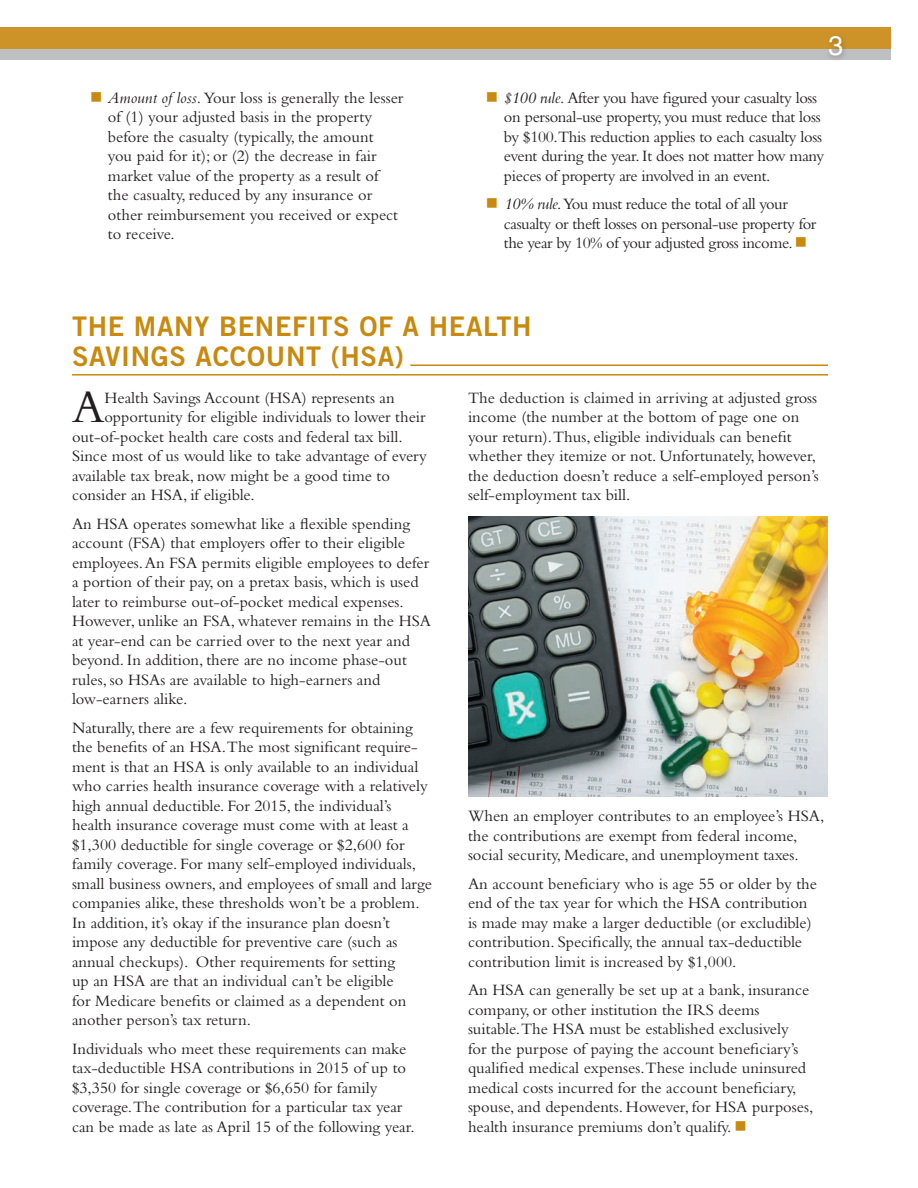
<style>
.page{position:relative;width:918px;height:1188px;background:#fff}
.page>*{position:absolute;margin:0;border:0;box-sizing:border-box;transform-origin:0 0}
.t1{font:47.85px "Bembo Std";color:#231f20}
.t2{font:27px/30px "Trade Gothic LT Std Bd 2";letter-spacing:.025em;color:#c8890e}
.t3{font:27px "Helvetica LT Std";color:#fff}
.t4{font:16.5px/19.5px "Bembo Std";color:#231f20}
.t5{font:16.5px/19.5px "Bembo Std";letter-spacing:-.02em;color:#231f20}
.t6{font:16.5px/19.5px "Bembo Std";letter-spacing:-.025em;color:#231f20}
.s1{color:#c8890e}
.s2{font-style:italic}
</style>
<div class="page">
<div style="left:0;top:44px;width:890px;height:16px;background:#bebfc2"></div>
<div style="left:0;top:27px;width:890px;height:22px;background:#cd9328"></div>
<hr style="left:410px;top:365px;width:418px;height:1px;background:#c8890e">
<hr style="left:72px;top:374px;width:756px;height:2px;background:#c8890e">
<div style="left:826px;top:33px;width:22px;height:29px;background:#231f20;opacity:.3"></div>
<img style="left:468px;top:516px;width:360px;height:280px">
<h2 class="t3" style="left:828px;top:30px;width:17px">3</h2>
<p class="t4" style="left:108px;top:88px;width:297px;text-indent:-18px"><span class="s1">■</span> <span class="s2">Amount of loss</span>. Your loss is generally the lesser of (1) your adjusted basis in the property before the casualty (typically, the amount<br>you paid for it); or (2) the decrease in fair market value of the property as a result of the casualty, reduced by any insurance or other reimbursement you received or expect to receive.</p>
<p class="t5" style="left:504px;top:88px;width:322px;text-indent:-18px"><span class="s1">■</span> <span class="s2">$100 rule</span>. After you have figured your casualty loss on personal-use property, you must reduce that loss by $100.This reduction applies to each casualty loss event during the year. It does not matter how many pieces of property are involved in an event.</p>
<p class="t6" style="left:504px;top:194px;width:314px;text-indent:-18px"><span class="s1">■</span> <span class="s2">10% rule</span>. You must reduce the total of all your casualty or theft losses on personal-use property for the year by 10% of your adjusted gross income. <span class="s1">■</span></p>
<h2 class="t2" style="left:72px;top:311px;width:461px">THE MANY BENEFITS OF A HEALTH<br>SAVINGS ACCOUNT (HSA)</h2>
<h1 class="t1" style="left:72px;top:379px;width:34px">A</h1>
<p class="t4" style="left:104px;top:387px;width:292px">Health Savings Account (HSA) represents an</p>
<p class="t4" style="left:104px;top:407px;width:323px">opportunity for eligible individuals to lower their</p>
<p class="t4" style="left:72px;top:426px;width:332px">out-of-pocket health care costs and federal tax bill.</p>
<p class="t4" style="left:72px;top:446px;width:356px">Since most of us would like to take advantage of every</p>
<p class="t4" style="left:72px;top:465px;width:320px">available tax break, now might be a good time to</p>
<p class="t4" style="left:72px;top:485px;width:184px">consider an HSA, if eligible.</p>
<p class="t4" style="left:72px;top:513px;width:361px">An HSA operates somewhat like a flexible spending account (FSA) that employers offer to their eligible employees. An FSA permits eligible employees to defer a portion of their pay, on a pretax basis, which is used later to reimburse out-of-pocket medical expenses.<br>However, unlike an FSA, whatever remains in the HSA at year-end can be carried over to the next year and beyond. In addition, there are no income phase-out rules, so HSAs are available to high-earners and low-earners alike.</p>
<p class="t4" style="left:72px;top:717px;width:361px">Naturally, there are a few requirements for obtaining the benefits of an HSA.The most significant require&shy;ment is that an HSA is only available to an individual who carries health insurance coverage with a relatively high annual deductible. For 2015, the individual’s health insurance coverage must come with at least a $1,300 deductible for single coverage or $2,600 for family coverage. For many self-employed individuals, small business owners, and employees of small and large companies alike, these thresholds won’t be a problem.<br>In addition, it’s okay if the insurance plan doesn’t impose any deductible for preventive care (such as annual checkups). Other requirements for setting<br>up an HSA are that an individual can’t be eligible<br>for Medicare benefits or claimed as a dependent on another person’s tax return.</p>
<p class="t4" style="left:72px;top:1038px;width:344px">Individuals who meet these requirements can make tax-deductible HSA contributions in 2015 of up to $3,350 for single coverage or $6,650 for family coverage.The contribution for a particular tax year can be made as late as April 15 of the following year.</p>
<p class="t4" style="left:468px;top:387px;width:352px">The deduction is claimed in arriving at adjusted gross income (the number at the bottom of page one on your return).Thus, eligible individuals can benefit whether they itemize or not. Unfortunately, however, the deduction doesn’t reduce a self-employed person’s self-employment tax bill.</p>
<p class="t4" style="left:468px;top:806px;width:358px">When an employer contributes to an employee’s HSA, the contributions are exempt from federal income, social security, Medicare, and unemployment taxes.</p>
<p class="t4" style="left:468px;top:873px;width:351px">An account beneficiary who is age 55 or older by the end of the tax year for which the HSA contribution is made may make a larger deductible (or excludible) contribution. Specifically, the annual tax-deductible contribution limit is increased by $1,000.</p>
<p class="t4" style="left:468px;top:980px;width:347px">An HSA can generally be set up at a bank, insurance company, or other institution the IRS deems suitable.The HSA must be established exclusively<br>for the purpose of paying the account beneficiary’s qualified medical expenses.These include uninsured medical costs incurred for the account beneficiary, spouse, and dependents. However, for HSA purposes, health insurance premiums don’t qualify. <span class="s1">■</span></p>
</div>
